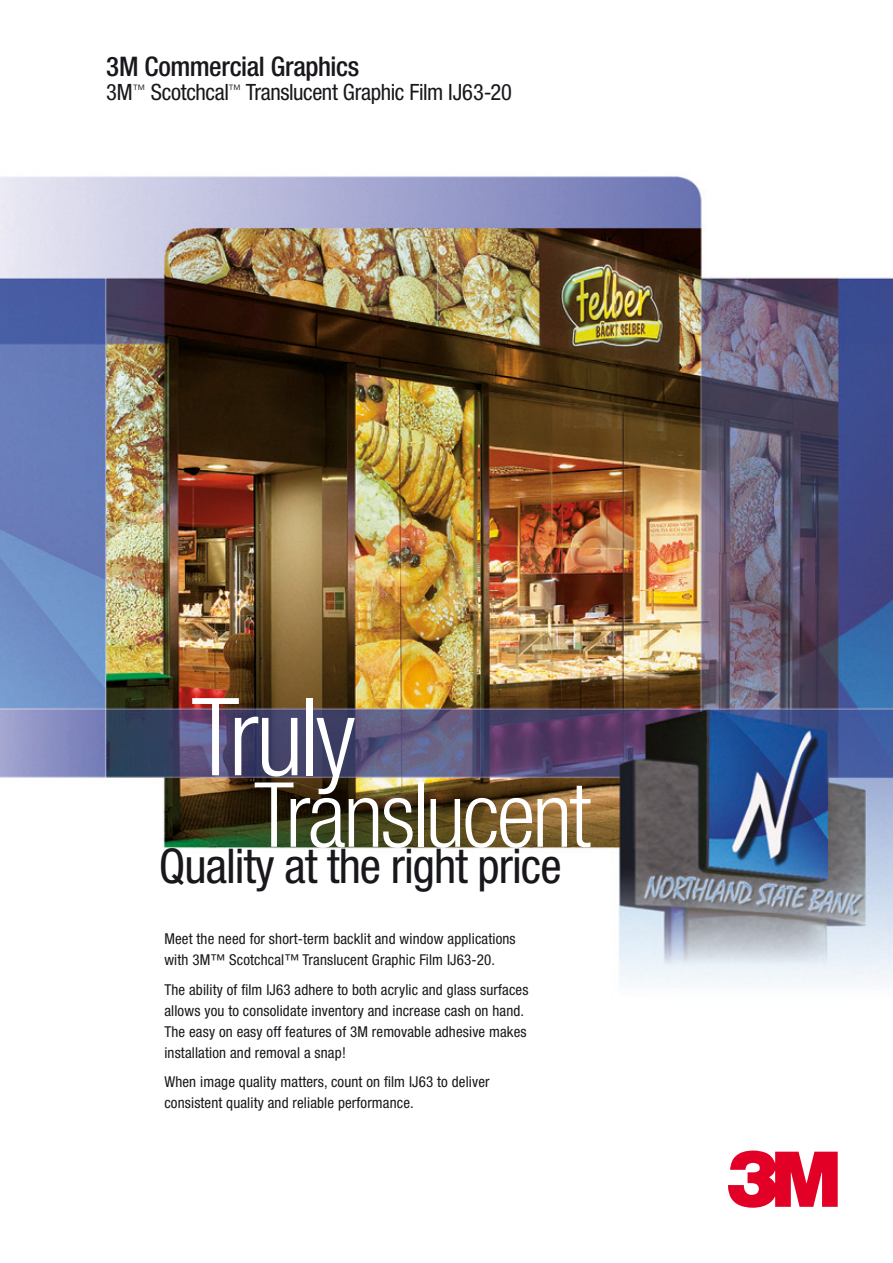
<style>
.page{position:relative;width:893px;height:1263px;background:#fff}
.page>*{position:absolute;margin:0;border:0;box-sizing:border-box;transform-origin:0 0}
.t1{font:300 condensed 108px "Helvetica Neue LT";letter-spacing:-.035em;color:#fff}
.t2{font:300 condensed 90px "Helvetica Neue LT";letter-spacing:-.03em;color:#fff}
.t3{font:condensed 48px "Helvetica Neue LT";letter-spacing:-.02em;color:#1a171c}
.t4{font:500 condensed 27px "Helvetica Neue LT";letter-spacing:-.015em;color:#1a171c}
.t5{font:condensed 22.5px "Helvetica Neue LT";letter-spacing:-.015em;color:#1a171c}
.t6{font:condensed 15px/21px "Helvetica Neue LT";letter-spacing:.01em;color:#1a171c}
</style>
<div class="page">
<img style="left:0;top:176px;width:893px;height:810px">
<svg style="left:728px;top:1150px;width:110px;height:58px"></svg>
<h3 class="t4" style="left:106px;top:51px;width:255px">3M Commercial Graphics</h3>
<h3 class="t5" style="left:106px;top:79px;width:407px">3M<sup>™</sup> Scotchcal<sup>™</sup> Translucent Graphic Film IJ63-20</h3>
<h1 class="t1" style="left:192px;top:675px;width:166px">Truly</h1>
<h2 class="t2" style="left:254px;top:763px;width:339px">Translucent</h2>
<h3 class="t3" style="left:159px;top:838px;width:404px">Quality at the right price</h3>
<p class="t6" style="left:164px;top:928px;width:353px">Meet the need for short-term backlit and window applications with 3M™ Scotchcal™ Translucent Graphic Film IJ63-20.</p>
<p class="t6" style="left:164px;top:979px;width:366px">The ability of film IJ63 adhere to both acrylic and glass surfaces allows you to consolidate inventory and increase cash on hand.<br>The easy on easy off features of 3M removable adhesive makes installation and removal a snap!</p>
<p class="t6" style="left:164px;top:1071px;width:327px">When image quality matters, count on film IJ63 to deliver consistent quality and reliable performance.</p>
</div>
